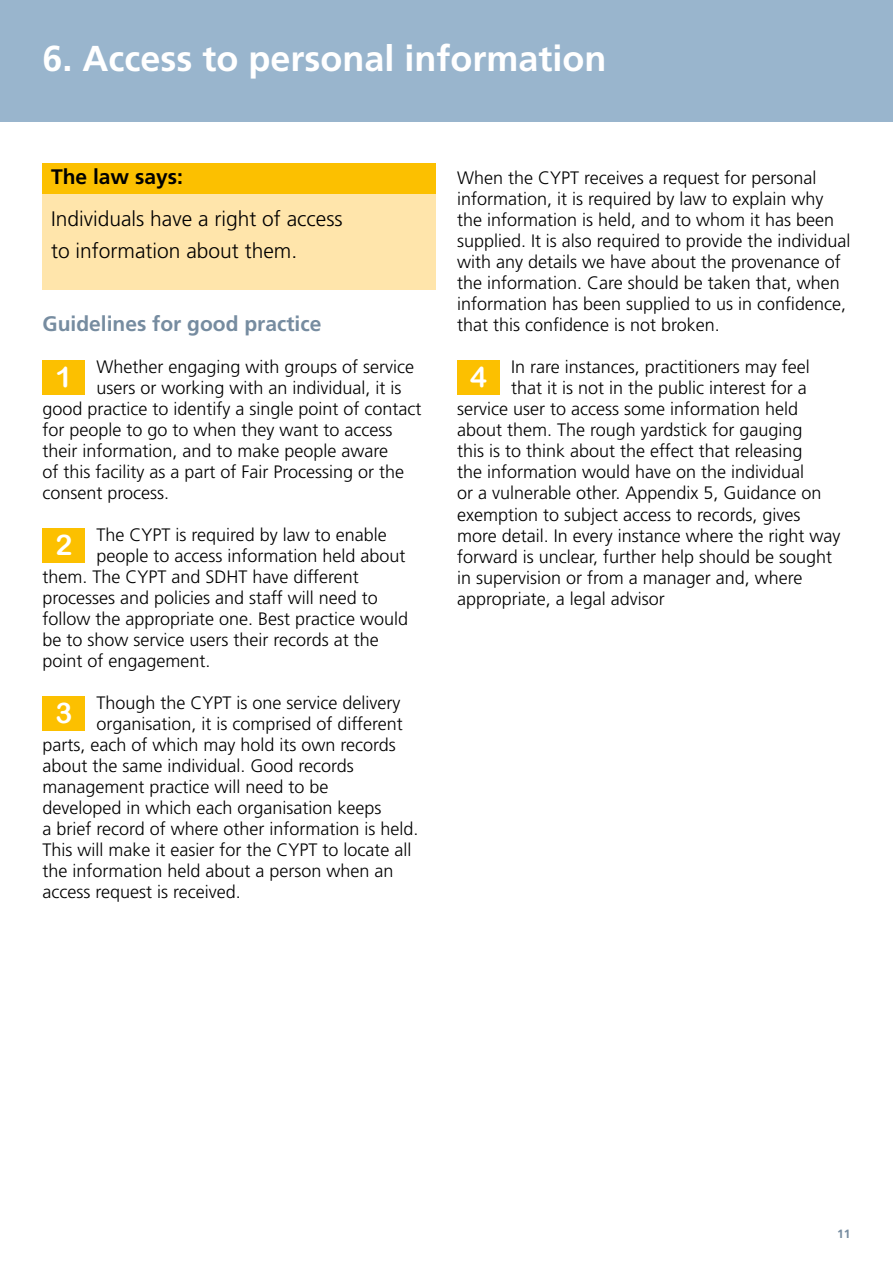
<style>
.page{position:relative;width:893px;height:1263px;background:#fff}
.page>*{position:absolute;margin:0;border:0;box-sizing:border-box;transform-origin:0 0}
.t1{font:700 36px "Frutiger";color:#fff}
.t2{font:28.5px "Arial Rounded MT Bold";color:#fff}
.t3{font:300 21px/31.5px "Frutiger";color:#000}
.t4{font:700 21px "Frutiger";color:#768ca0}
.t5{font:700 21px "Frutiger";color:#000}
.t6{font:300 18px/21px "Frutiger";color:#000}
.t7{font:700 12px "Frutiger";color:#768ca0}
</style>
<div class="page">
<div style="left:43px;top:184px;width:393px;height:105px;background:#ffe5ab"></div>
<div style="left:43px;top:163px;width:393px;height:31px;background:#fcc000"></div>
<div style="left:0;top:0;width:893px;height:121px;background:#99b5cd"></div>
<div style="left:43px;top:360px;width:42px;height:34px;background:#fcc000"></div>
<div style="left:43px;top:528px;width:42px;height:34px;background:#fcc000"></div>
<div style="left:43px;top:696px;width:42px;height:34px;background:#fcc000"></div>
<div style="left:457px;top:360px;width:42px;height:34px;background:#fcc000"></div>
<h1 class="t1" style="left:43px;top:37px;width:566px">6. Access to personal information</h1>
<p class="t5" style="left:51px;top:165px;width:133px">The law says:</p>
<p class="t3" style="left:51px;top:203px;width:293px">Individuals have a right of access to information about them.</p>
<p class="t4" style="left:43px;top:312px;width:280px">Guidelines for good practice</p>
<p class="t6" style="left:97px;top:356px;width:319px">Whether engaging with groups of service</p>
<p class="t6" style="left:97px;top:378px;width:307px">users or working with an individual, it is</p>
<p class="t6" style="left:43px;top:399px;width:381px">good practice to identify a single point of contact</p>
<p class="t6" style="left:43px;top:420px;width:352px">for people to go to when they want to access</p>
<p class="t6" style="left:43px;top:441px;width:347px">their information, and to make people aware</p>
<p class="t6" style="left:43px;top:462px;width:363px">of this facility as a part of Fair Processing or the</p>
<p class="t6" style="left:43px;top:483px;width:128px">consent process.</p>
<p class="t6" style="left:97px;top:525px;width:292px">The CYPT is required by law to enable</p>
<p class="t6" style="left:97px;top:546px;width:311px">people to access information held about</p>
<p class="t6" style="left:43px;top:567px;width:318px">them. The CYPT and SDHT have different</p>
<p class="t6" style="left:43px;top:588px;width:337px">processes and policies and staff will need to</p>
<p class="t6" style="left:43px;top:609px;width:367px">follow the appropriate one. Best practice would</p>
<p class="t6" style="left:43px;top:630px;width:338px">be to show service users their records at the</p>
<p class="t6" style="left:43px;top:651px;width:170px">point of engagement.</p>
<p class="t6" style="left:97px;top:693px;width:306px">Though the CYPT is one service delivery</p>
<p class="t6" style="left:97px;top:714px;width:308px">organisation, it is comprised of different</p>
<p class="t6" style="left:43px;top:735px;width:355px">parts, each of which may hold its own records</p>
<p class="t6" style="left:43px;top:756px;width:313px">about the same individual. Good records</p>
<p class="t6" style="left:43px;top:777px;width:288px">management practice will need to be</p>
<p class="t6" style="left:43px;top:798px;width:341px">developed in which each organisation keeps</p>
<p class="t6" style="left:43px;top:819px;width:378px">a brief record of where other information is held.</p>
<p class="t6" style="left:43px;top:840px;width:370px">This will make it easier for the CYPT to locate all</p>
<p class="t6" style="left:43px;top:861px;width:353px">the information held about a person when an</p>
<p class="t6" style="left:43px;top:882px;width:200px">access request is received.</p>
<h2 class="t2" style="left:56px;top:360px;width:18px">1</h2>
<h2 class="t2" style="left:56px;top:528px;width:18px">2</h2>
<h2 class="t2" style="left:56px;top:696px;width:18px">3</h2>
<p class="t6" style="left:457px;top:168px;width:395px">When the CYPT receives a request for personal information, it is required by law to explain why the information is held, and to whom it has been supplied. It is also required to provide the individual with any details we have about the provenance of the information. Care should be taken that, when information has been supplied to us in confidence, that this confidence is not broken.</p>
<p class="t6" style="left:511px;top:357px;width:300px">In rare instances, practitioners may feel</p>
<p class="t6" style="left:511px;top:378px;width:297px">that it is not in the public interest for a</p>
<p class="t6" style="left:457px;top:399px;width:343px">service user to access some information held</p>
<p class="t6" style="left:457px;top:420px;width:347px">about them. The rough yardstick for gauging</p>
<p class="t6" style="left:457px;top:441px;width:347px">this is to think about the effect that releasing</p>
<p class="t6" style="left:457px;top:462px;width:349px">the information would have on the individual</p>
<p class="t6" style="left:457px;top:483px;width:366px">or a vulnerable other. Appendix 5, Guidance on</p>
<p class="t6" style="left:457px;top:504px;width:345px">exemption to subject access to records, gives</p>
<p class="t6" style="left:457px;top:525px;width:385px">more detail. In every instance where the right way</p>
<p class="t6" style="left:457px;top:546px;width:377px">forward is unclear, further help should be sought</p>
<p class="t6" style="left:457px;top:567px;width:347px">in supervision or from a manager and, where</p>
<p class="t6" style="left:457px;top:588px;width:209px">appropriate, a legal advisor</p>
<h2 class="t2" style="left:470px;top:360px;width:18px">4</h2>
<p class="t7" style="left:837px;top:1227px;width:15px">11</p>
</div>
